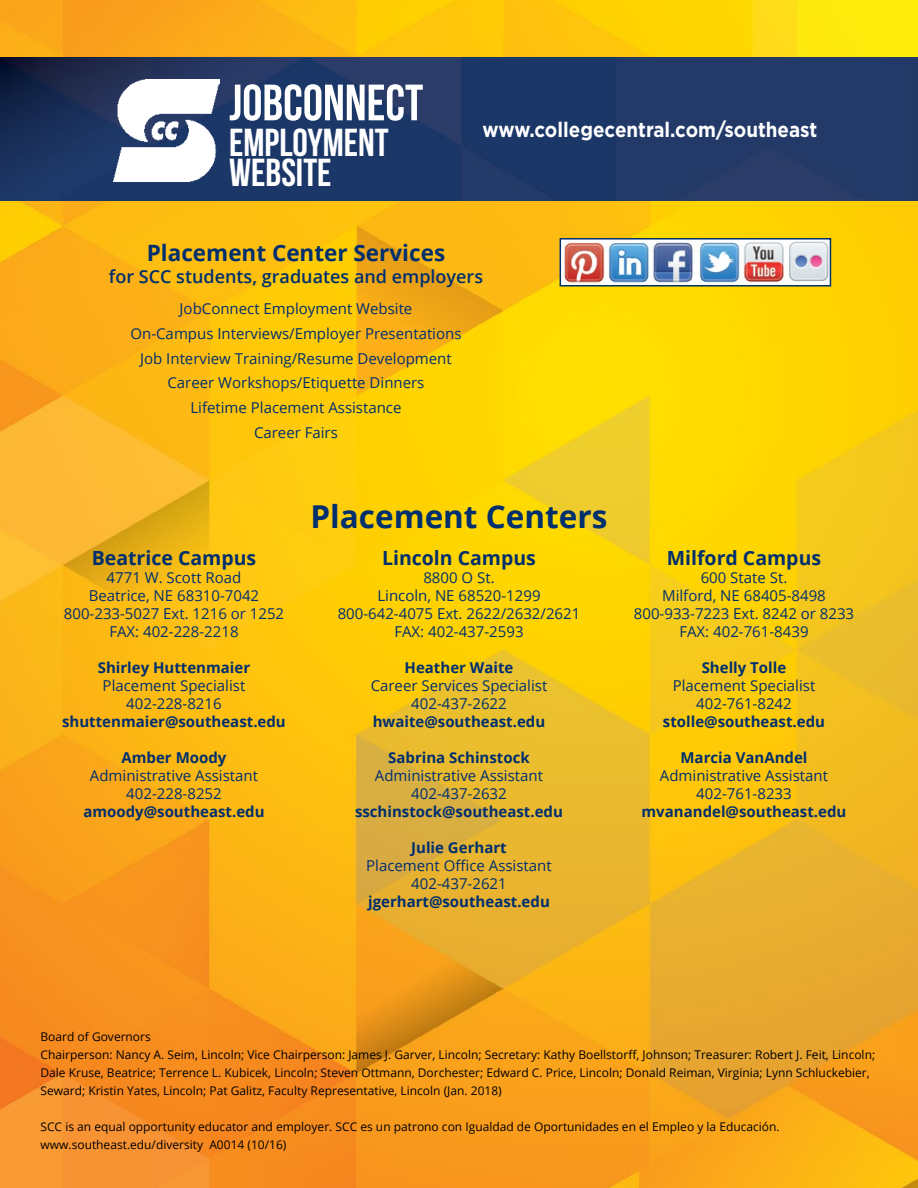
<style>
.page{position:relative;width:918px;height:1188px;background:#fff}
.page>*{position:absolute;margin:0;border:0;box-sizing:border-box;transform-origin:0 0}
.t1{font:51px "Bebas Neue";color:#fff}
.t2{font:39px/30px "Bebas Neue";color:#fff}
.t3{font:700 31.5px "Open Sans";color:#002f6e}
.t4{font:700 22.5px "Open Sans";color:#002f6e}
.t5{font:700 20.85px "Gotham";color:#fff;scale:.9 1}
.t6{font:700 19.5px "Open Sans";color:#002f6e}
.t7{font:600 18px "Open Sans";color:#002f6e}
.t8{font:15px/18px "Open Sans";color:#002f6e;text-align:center}
.t9{font:700 15px "Open Sans";color:#002f6e}
.t10{font:12px/18px "Open Sans";color:#000}
</style>
<div class="page">
<img style="left:0;top:0;width:918px;height:1188px">
<img style="left:0;top:57px;width:918px;height:144px">
<img style="left:563px;top:241px;width:265px;height:42px">
<div style="left:560px;top:238px;width:271px;height:48px;border:2px solid #002f6e"></div>
<img style="left:114px;top:80px;width:105px;height:101px">
<h1 class="t1" style="left:229px;top:75px;width:196px">JOBCONNECT</h1>
<h2 class="t2" style="left:229px;top:127px;width:161px">EMPLOYMENT<br>WEBSITE</h2>
<h3 class="t5" style="left:483px;top:116px;width:373px">www.collegecentral.com/southeast</h3>
<h3 class="t4" style="left:147px;top:237px;width:300px">Placement Center Services</h3>
<p class="t7" style="left:109px;top:264px;width:376px">for SCC students, graduates and employers</p>
<p class="t8" style="left:130px;top:296px;width:333px;line-height:24.8px">JobConnect Employment Website<br>On-Campus Interviews/Employer Presentations Job Interview Training/Resume Development Career Workshops/Etiquette Dinners<br>Lifetime Placement Assistance<br>Career Fairs</p>
<h3 class="t6" style="left:92px;top:545px;width:166px">Beatrice Campus</h3>
<p class="t8" style="left:64px;top:569px;width:222px">4771 W. Scott Road<br>Beatrice, NE 68310-7042<br>800-233-5027 Ext. 1216 or 1252<br>FAX: 402-228-2218</p>
<p class="t9" style="left:98px;top:657px;width:154px">Shirley Huttenmaier</p>
<p class="t8" style="left:103px;top:677px;width:144px">Placement Specialist<br>402-228-8216</p>
<p class="t9" style="left:62px;top:711px;width:225px">shuttenmaier@southeast.edu</p>
<p class="t9" style="left:122px;top:747px;width:106px">Amber Moody</p>
<p class="t8" style="left:90px;top:767px;width:170px">Administrative Assistant<br>402-228-8252</p>
<p class="t9" style="left:83px;top:801px;width:183px">amoody@southeast.edu</p>
<h3 class="t3" style="left:311px;top:495px;width:298px">Placement Centers</h3>
<h3 class="t6" style="left:382px;top:545px;width:155px">Lincoln Campus</h3>
<p class="t8" style="left:338px;top:569px;width:244px">8800 O St.<br>Lincoln, NE 68520-1299<br>800-642-4075 Ext. 2622/2632/2621<br>FAX: 402-437-2593</p>
<p class="t9" style="left:405px;top:657px;width:110px">Heather Waite</p>
<p class="t8" style="left:371px;top:677px;width:178px">Career Services Specialist<br>402-437-2622</p>
<p class="t9" style="left:373px;top:711px;width:174px">hwaite@southeast.edu</p>
<p class="t9" style="left:388px;top:747px;width:143px">Sabrina Schinstock</p>
<p class="t8" style="left:375px;top:767px;width:170px">Administrative Assistant<br>402-437-2632</p>
<p class="t9" style="left:355px;top:801px;width:209px">sschinstock@southeast.edu</p>
<p class="t9" style="left:411px;top:837px;width:97px">Julie Gerhart</p>
<p class="t8" style="left:366px;top:857px;width:187px">Placement Office Assistant<br>402-437-2621</p>
<p class="t9" style="left:368px;top:891px;width:183px">jgerhart@southeast.edu</p>
<h3 class="t6" style="left:667px;top:545px;width:156px">Milford Campus</h3>
<p class="t8" style="left:634px;top:569px;width:222px">600 State St.<br>Milford, NE 68405-8498<br>800-933-7223 Ext. 8242 or 8233<br>FAX: 402-761-8439</p>
<p class="t9" style="left:702px;top:657px;width:86px">Shelly Tolle</p>
<p class="t8" style="left:673px;top:677px;width:144px">Placement Specialist<br>402-761-8242</p>
<p class="t9" style="left:663px;top:711px;width:164px">stolle@southeast.edu</p>
<p class="t9" style="left:680px;top:747px;width:129px">Marcia VanAndel</p>
<p class="t8" style="left:660px;top:767px;width:170px">Administrative Assistant<br>402-761-8233</p>
<p class="t9" style="left:642px;top:801px;width:206px">mvanandel@southeast.edu</p>
<p class="t10" style="left:40px;top:1027px;width:836px">Board of Governors<br>Chairperson: Nancy A. Seim, Lincoln; Vice Chairperson: James J. Garver, Lincoln; Secretary: Kathy Boellstorff, Johnson; Treasurer: Robert J. Feit, Lincoln; Dale Kruse, Beatrice; Terrence L. Kubicek, Lincoln; Steven Ottmann, Dorchester; Edward C. Price, Lincoln; Donald Reiman, Virginia; Lynn Schluckebier, Seward; Kristin Yates, Lincoln; Pat Galitz, Faculty Representative, Lincoln (Jan. 2018)</p>
<p class="t10" style="left:40px;top:1117px;width:741px">SCC is an equal opportunity educator and employer. SCC es un patrono con Igualdad de Oportunidades en el Empleo y la Educación. www.southeast.edu/diversity A0014 (10/16)</p>
</div>
